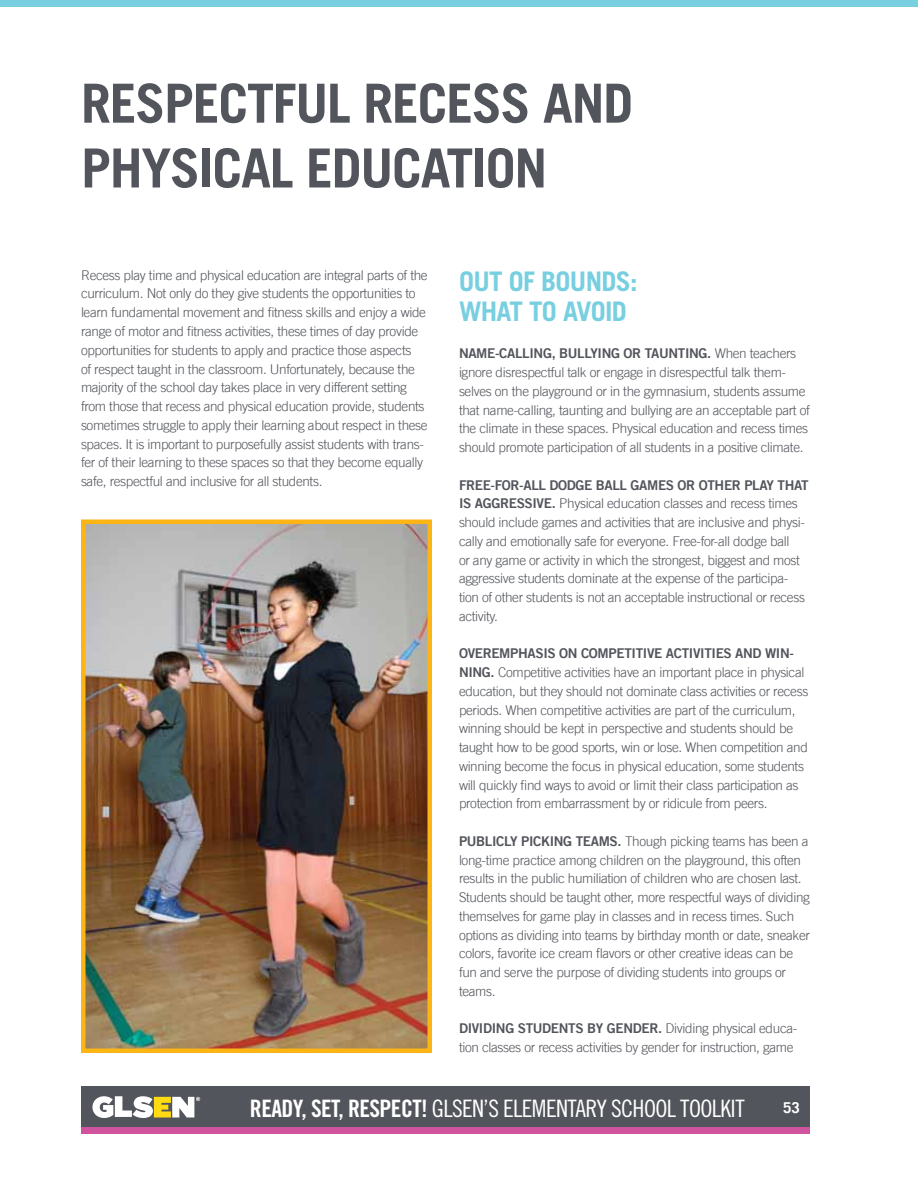
<style>
.page{position:relative;width:918px;height:1188px;background:#fff}
.page>*{position:absolute;margin:0;border:0;box-sizing:border-box;transform-origin:0 0}
.t1{font:700 54px "Trade Gothic";letter-spacing:-.025em;color:#53555c}
.t2{font:700 27px/30px "Trade Gothic";letter-spacing:-.025em;color:#77cfe0}
.t3{font:24px "Trade Gothic Cond Eighteen";letter-spacing:-.025em;color:#fff}
.t4{font:700 15px "Trade Gothic LT";color:#fff}
.t5{font:300 13.5px/18.8px "Trade Gothic LT";letter-spacing:-.025em;color:#53555c}
.t6{font:13.5px "Trade Gothic LT Bold Two";letter-spacing:-.025em;color:#53555c}
.s1{font-family:"Trade Gothic LT Bold Two";font-weight:400}
.s2{font-family:"Trade Gothic Bold Cond Twenty"}
</style>
<div class="page">
<div style="left:81px;top:1087px;width:729px;height:40px;background:#53555c"></div>
<div style="left:81px;top:1127px;width:729px;height:7px;background:#d0539e"></div>
<svg style="left:92px;top:1096px;width:108px;height:22px"></svg>
<div style="left:0;top:0;width:918px;height:7px;background:#77cfe0"></div>
<img style="left:81px;top:519px;width:351px;height:534px">
<h1 class="t1" style="left:81px;top:70px;width:138px">RESPECTF</h1>
<h1 class="t1" style="left:295px;top:70px;width:96px">UL RECESS</h1>
<h1 class="t1" style="left:543px;top:70px;width:92px">AN D</h1>
<h1 class="t1" style="left:81px;top:135px;width:115px">PHYSICAL</h1>
<h1 class="t1" style="left:306px;top:135px;width:112px">EDUCATION</h1>
<p class="t5" style="left:81px;top:265px;width:348px">Recess play time and physical education are integral parts of the curriculum. Not only do they give students the opportunities to learn fundamental movement and fitness skills and enjoy a wide range of motor and fitness activities, these times of day provide opportunities for students to apply and practice those aspects<br>of respect taught in the classroom. Unfortunately, because the majority of the school day takes place in very different setting from those that recess and physical education provide, students sometimes struggle to apply their learning about respect in these spaces. It is important to purposefully assist students with trans&shy;fer of their learning to these spaces so that they become equally safe, respectful and inclusive for all students.</p>
<h2 class="t2" style="left:459px;top:266px;width:180px">OUT OF BOUNDS:<br>WHAT TO AVOI D</h2>
<p class="t5" style="left:459px;top:344px;width:352px;text-indent:226px"><span class="s1">ING.</span> When teachers ignore disrespectful talk or engage in disrespectful talk them&shy;selves on the playground or in the gymnasium, students assume that name-calling, taunting and bullying are an acceptable part of the climate in these spaces. Physical education and recess times should promote participation of all students in a positive climate.</p>
<p class="t6" style="left:459px;top:476px;width:117px">FREE-FOR-ALL DODGE</p>
<p class="t6" style="left:596px;top:476px;width:18px">BALL</p>
<p class="t6" style="left:631px;top:476px;width:19px">GAMES</p>
<p class="t6" style="left:678px;top:476px;width:31px">OR OTHER</p>
<p class="t6" style="left:744px;top:476px;width:16px">PLAY</p>
<p class="t6" style="left:778px;top:476px;width:9px">THAT</p>
<p class="t6" style="left:459px;top:495px;width:33px">IS AGGRESS</p>
<p class="t6" style="left:459px;top:345px;width:20px">NAME</p>
<p class="t6" style="left:495px;top:345px;width:81px">-CALLING, BULLY</p>
<p class="t6" style="left:598px;top:345px;width:64px">ING OR TAUNT</p>
<p class="t5" style="left:459px;top:494px;width:348px;text-indent:73px"><span class="s1">IVE.</span> Physical education classes and recess times should include games and activities that are inclusive and physi&shy;cally and emotionally safe for everyone. Free-for-all dodge ball<br>or any game or activity in which the strongest, biggest and most aggressive students dominate at the expense of the participa&shy;tion of other students is not an acceptable instructional or recess activity.</p>
<p class="t6" style="left:459px;top:645px;width:18px">OVEREMPHASIS</p>
<p class="t6" style="left:559px;top:645px;width:39px">ON COMPETITIVE</p>
<p class="t6" style="left:666px;top:645px;width:16px">ACTIVITIES</p>
<p class="t6" style="left:735px;top:645px;width:10px">AND</p>
<p class="t6" style="left:765px;top:645px;width:30px">WIN-</p>
<p class="t5" style="left:459px;top:663px;width:351px"><span class="s1">N ING .</span> Competitive activities have an important place in physical education, but they should not dominate class activities or recess periods. When competitive activities are part of the curriculum, winning should be kept in perspective and students should be taught how to be good sports, win or lose. When competition and winning become the focus in physical education, some students will quickly find ways to avoid or limit their class participation as protection from embarrassment by or ridicule from peers.</p>
<p class="t6" style="left:459px;top:833px;width:17px">PUBLICL</p>
<p class="t6" style="left:510px;top:833px;width:27px">Y PICKING</p>
<p class="t6" style="left:576px;top:833px;width:17px">TEAMS</p>
<p class="t5" style="left:459px;top:832px;width:352px;text-indent:159px"><span class="s1">.</span> Though picking teams has been a long-time practice among children on the playground, this often results in the public humiliation of children who are chosen last.<br>Students should be taught other, more respectful ways of dividing themselves for game play in classes and in recess times. Such options as dividing into teams by birthday month or date, sneaker colors, favorite ice cream flavors or other creative ideas can be fun and serve the purpose of dividing students into groups or teams.</p>
<p class="t6" style="left:459px;top:1020px;width:76px">DIVIDING STUDENTS</p>
<p class="t6" style="left:587px;top:1020px;width:38px">BY GENDER</p>
<p class="t5" style="left:459px;top:1019px;width:340px;text-align:right"><span class="s1">.</span> Dividing physical educa-<br>tion classes or recess activities by gender for instruction, game</p>
<h3 class="t3" style="left:250px;top:1094px;width:496px"><span class="s2">READY, SET, RESPECT!</span> GLSEN’S ELEMENTARY SCHOOL TOOLKIT</h3>
<p class="t4" style="left:783px;top:1098px;width:18px">53</p>
</div>
